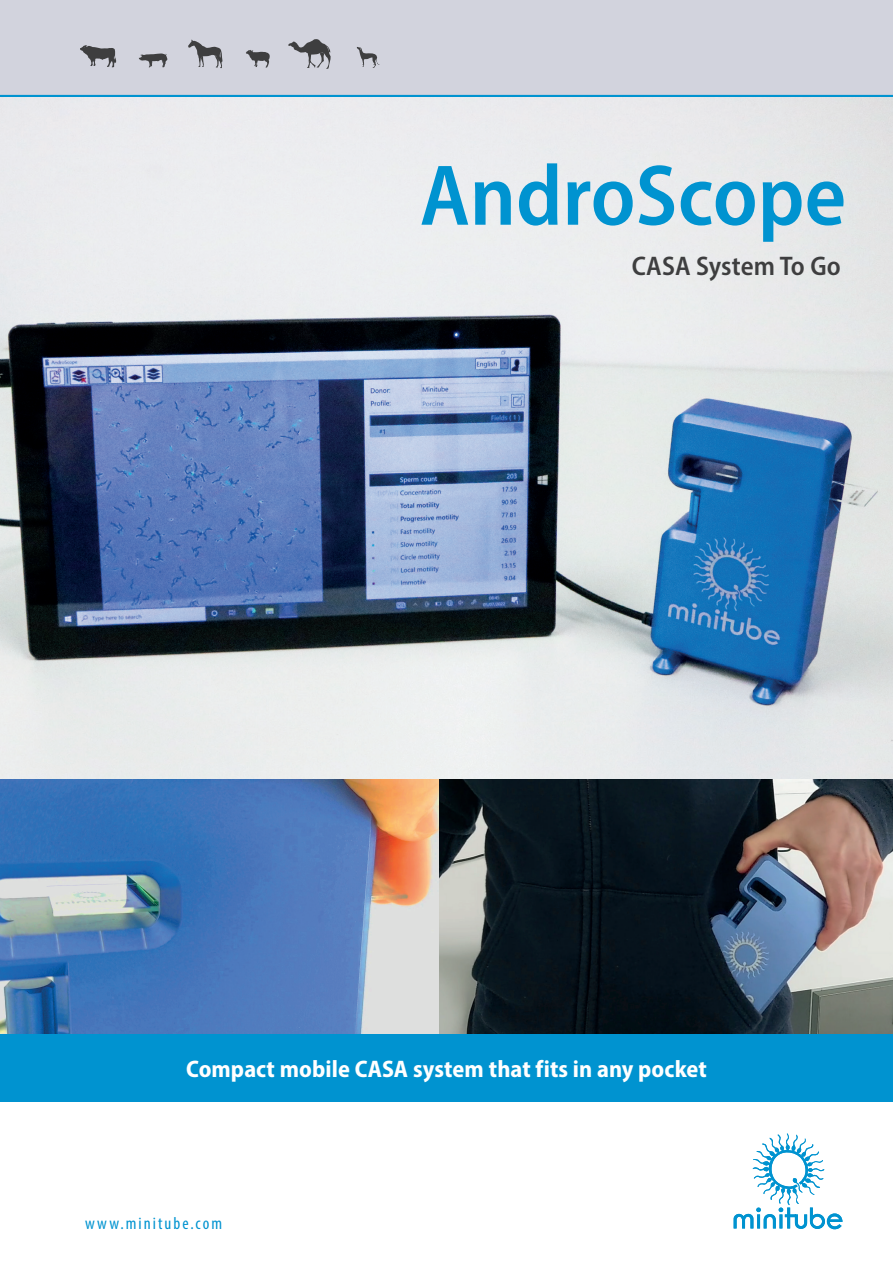
<style>
.page{position:relative;width:893px;height:1263px;background:#fff}
.page>*{position:absolute;margin:0;border:0;box-sizing:border-box;transform-origin:0 0}
.t1{font:600 semi-condensed 87px "Myriad Pro";color:#0093d0}
.t2{font:600 semi-condensed 27px "Myriad Pro";letter-spacing:.005em;color:#3e3e3f}
.t3{font:700 semi-condensed 24px "Myriad Pro";letter-spacing:.005em;color:#fff}
.t4{font:condensed 17.25px "Myriad Pro";letter-spacing:.12em;color:#0093d0}
</style>
<div class="page">
<div style="left:0;top:0;width:893px;height:95px;background:#d2d3dd"></div>
<hr style="left:0;top:95px;width:893px;height:3px;background:#0093d0">
<svg style="left:80px;top:45px;width:36px;height:23px"></svg>
<svg style="left:188px;top:39px;width:34px;height:29px"></svg>
<svg style="left:246px;top:50px;width:24px;height:18px"></svg>
<svg style="left:357px;top:47px;width:23px;height:21px"></svg>
<svg style="left:288px;top:39px;width:43px;height:30px"></svg>
<svg style="left:139px;top:53px;width:28px;height:14px"></svg>
<img style="left:0;top:98px;width:893px;height:681px">
<img style="left:0;top:779px;width:439px;height:255px">
<img style="left:439px;top:779px;width:454px;height:255px">
<div style="left:0;top:1034px;width:893px;height:68px;background:#0093d0"></div>
<svg style="left:734px;top:1133px;width:108px;height:96px"></svg>
<h1 class="t1" style="left:420px;top:141px;width:428px">AndroScope</h1>
<p class="t2" style="left:632px;top:249px;width:211px">CASA System To Go</p>
<p class="t3" style="left:186px;top:1053px;width:522px">Compact mobile CASA system that fits in any pocket</p>
<p class="t4" style="left:85px;top:1213px;width:139px">www.minitube.com</p>
</div>
